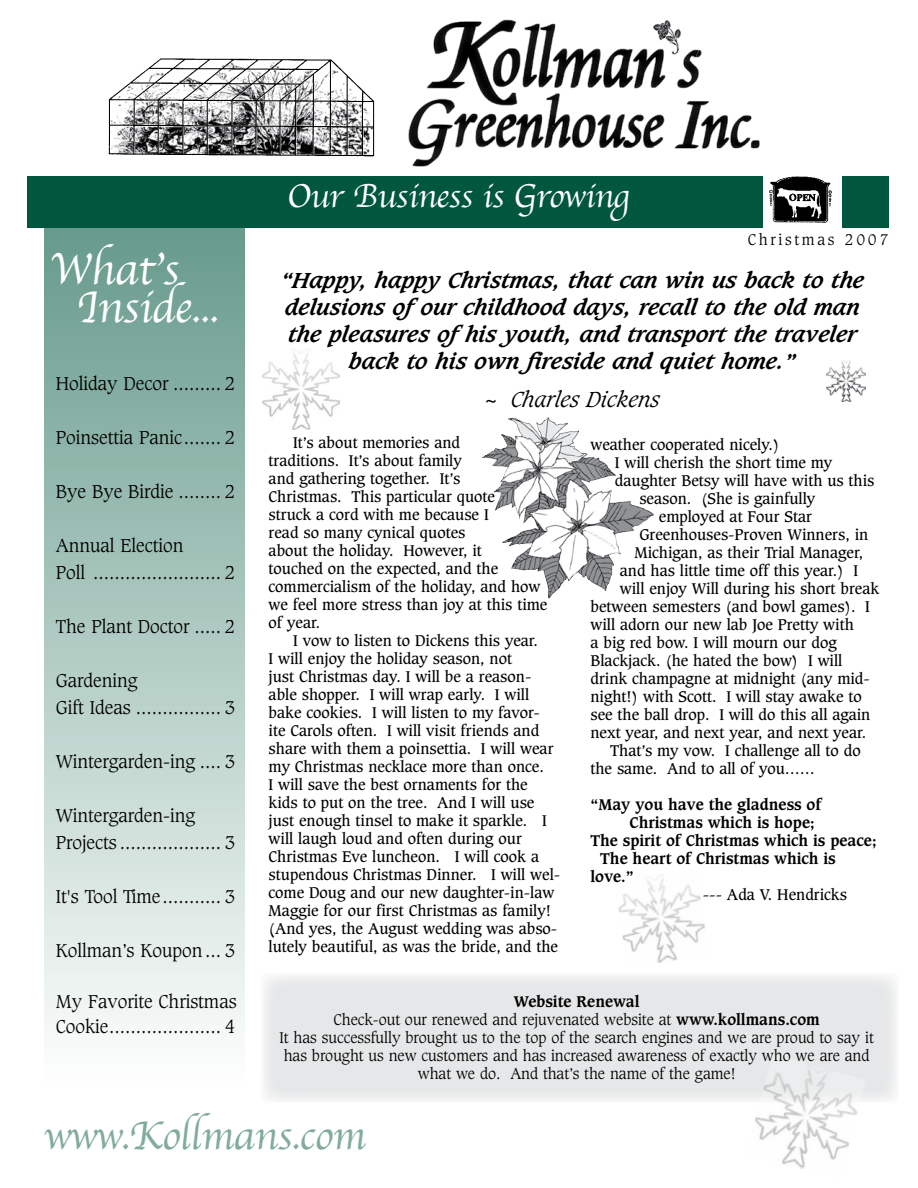
<style>
.page{position:relative;width:918px;height:1188px;background:#fff}
.page>*{position:absolute;margin:0;border:0;box-sizing:border-box;transform-origin:0 0}
.t1{font:46.5px/37.5px "Apple Chancery";letter-spacing:-.015em;color:#fff}
.t2{font:42px "Apple Chancery";letter-spacing:-.015em;color:#80ab9e}
.t3{font:34.5px "Apple Chancery";letter-spacing:-.015em;color:#fff}
.t4{font:italic 700 21px/27px "Caxton";color:#000;text-align:center}
.t5{font:italic 300 21px "Caxton";color:#000}
.t6{font:300 18px/27px "Caxton";color:#000}
.t7{font:15px/18px "Caxton";color:#000}
.t8{font:300 15px/18px "Caxton";color:#000;text-align:center}
.t9{font:700 15px "Caxton";color:#000}
.t10{font:300 15px "Caxton";letter-spacing:.18em;color:#000}
.s1{font-weight:700}
</style>
<div class="page">
<img style="left:618px;top:878px;width:87px;height:85px">
<div style="left:261px;top:973px;width:638px;height:130px;background:#e6e7e8"></div>
<img style="left:746px;top:1070px;width:121px;height:99px">
<img style="left:263px;top:353px;width:76px;height:76px">
<div style="left:45px;top:222px;width:199px;height:862px;background:linear-gradient(to bottom,#669a8a,#fefefe)"></div>
<div style="left:27px;top:176px;width:862px;height:52px;background:#00573d"></div>
<div style="left:763px;top:169px;width:78px;height:70px;background:#fff"></div>
<img style="left:769px;top:176px;width:63px;height:47px">
<img style="left:408px;top:19px;width:352px;height:148px">
<img style="left:108px;top:58px;width:267px;height:99px">
<img style="left:659px;top:19px;width:45px;height:42px">
<img style="left:482px;top:417px;width:66px;height:118px">
<img style="left:827px;top:361px;width:39px;height:41px">
<h1 class="t1" style="left:77px;top:251px;width:144px;text-indent:-27px">What’s<br>Inside...</h1>
<p class="t6" style="left:56px;top:370px;width:181px">Holiday Decor ......... 2</p>
<p class="t6" style="left:56px;top:424px;width:181px">Poinsettia Panic....... 2</p>
<p class="t6" style="left:56px;top:478px;width:181px">Bye Bye Birdie ........ 2</p>
<p class="t6" style="left:56px;top:532px;width:181px">Annual Election<br>Poll ........................ 2</p>
<p class="t6" style="left:56px;top:613px;width:181px">The Plant Doctor ..... 2</p>
<p class="t6" style="left:56px;top:667px;width:181px">Gardening<br>Gift Ideas ................ 3</p>
<p class="t6" style="left:56px;top:748px;width:181px">Wintergarden-ing .... 3</p>
<p class="t6" style="left:56px;top:802px;width:181px">Wintergarden-ing<br>Projects ................... 3</p>
<p class="t6" style="left:56px;top:883px;width:181px">It's Tool Time........... 3</p>
<p class="t6" style="left:56px;top:937px;width:181px">Kollman’s Koupon... 3</p>
<p class="t6" style="left:56px;top:989px;width:182px;line-height:25.5px">My Favorite Christmas<br>Cookie..................... 4</p>
<h3 class="t3" style="left:287px;top:168px;width:344px">Our Business is Growing</h3>
<p class="t10" style="left:748px;top:231px;width:142px">Christmas 2007</p>
<h3 class="t4" style="left:281px;top:267px;width:585px">“Happy, happy Christmas, that can win us back to the delusions ofour childhood days, recall to the old man the pleasures ofhis youth, and transport the traveler back to his own fireside and quiet home.”</h3>
<h3 class="t5" style="left:485px;top:387px;width:177px">~ Charles Dickens</h3>
<p class="t7" style="left:269px;top:434px;width:280px;text-indent:24px">It’s about memories and<br>traditions. It’s about family<br>and gathering together. It’s<br>Christmas. This particular quote<br>struck a cord with me because I<br>read so many cynical quotes<br>about the holiday. However, it<br>touched on the expected, and the commercialism of the holiday, and how we feel more stress than joy at this time of year.</p>
<p class="t7" style="left:269px;top:632px;width:293px;text-indent:24px">I vow to listen to Dickens this year.<br>I will enjoy the holiday season, not<br>just Christmas day. I will be a reason&shy;able shopper. I will wrap early. I will bake cookies. I will listen to my favor&shy;ite Carols often. I will visit friends and share with them a poinsettia. I will wear my Christmas necklace more than once.<br>I will save the best ornaments for the kids to put on the tree. And I will use just enough tinsel to make it sparkle. I will laugh loud and often during our Christmas Eve luncheon. I will cook a stupendous Christmas Dinner. I will wel&shy;come Doug and our new daughter-in-law Maggie for our first Christmas as family! (And yes, the August wedding was abso&shy;lutely beautiful, as was the bride, and the</p>
<p class="t8" style="left:280px;top:993px;width:596px"><span class="s1">Website Renewal<br></span>Check-out our renewed and rejuvenated website at <span class="s1">www.kollmans.com<br></span>It has successfully brought us to the top of the search engines and we are proud to say it has brought us new customers and has increased awareness of exactly who we are and what we do. And that’s the name of the game!</p>
<p class="t7" style="left:590px;top:435px;width:190px">weather cooperated nicely.)</p>
<p class="t7" style="left:615px;top:453px;width:219px">I will cherish the short time my</p>
<p class="t7" style="left:615px;top:471px;width:261px">daughter Betsy will have with us this</p>
<p class="t7" style="left:639px;top:489px;width:177px">season. (She is gainfully</p>
<p class="t7" style="left:659px;top:507px;width:154px">employed at Four Star</p>
<p class="t7" style="left:639px;top:525px;width:230px">Greenhouses-Proven Winners, in</p>
<p class="t7" style="left:634px;top:543px;width:230px">Michigan, as their Trial Manager,</p>
<p class="t7" style="left:620px;top:561px;width:240px">and has little time off this year.) I</p>
<p class="t7" style="left:620px;top:579px;width:261px">will enjoy Will during his short break</p>
<p class="t7" style="left:590px;top:597px;width:281px">between semesters (and bowl games). I</p>
<p class="t7" style="left:590px;top:615px;width:265px">will adorn our new lab Joe Pretty with</p>
<p class="t7" style="left:590px;top:633px;width:248px">a big red bow. I will mourn our dog</p>
<p class="t7" style="left:590px;top:651px;width:253px">Blackjack. (he hated the bow) I will</p>
<p class="t7" style="left:590px;top:669px;width:281px">drink champagne at midnight (any mid-</p>
<p class="t7" style="left:590px;top:687px;width:273px">night!) with Scott. I will stay awake to</p>
<p class="t7" style="left:590px;top:705px;width:281px">see the ball drop. I will do this all again</p>
<p class="t7" style="left:590px;top:723px;width:277px">next year, and next year, and next year.</p>
<p class="t7" style="left:610px;top:741px;width:252px">That’s my vow. I challenge all to do</p>
<p class="t7" style="left:590px;top:759px;width:226px">the same. And to all of you……</p>
<p class="t9" style="left:590px;top:795px;width:232px">“May you have the gladness of</p>
<p class="t9" style="left:630px;top:813px;width:186px">Christmas which is hope;</p>
<p class="t9" style="left:590px;top:831px;width:287px">The spirit of Christmas which is peace;</p>
<p class="t9" style="left:600px;top:849px;width:237px">The heart of Christmas which is</p>
<p class="t9" style="left:590px;top:867px;width:45px">love.”</p>
<p class="t7" style="left:703px;top:885px;width:146px">--- Ada V. Hendricks</p>
<h2 class="t2" style="left:44px;top:1102px;width:323px">www.Kollmans.com</h2>
</div>
